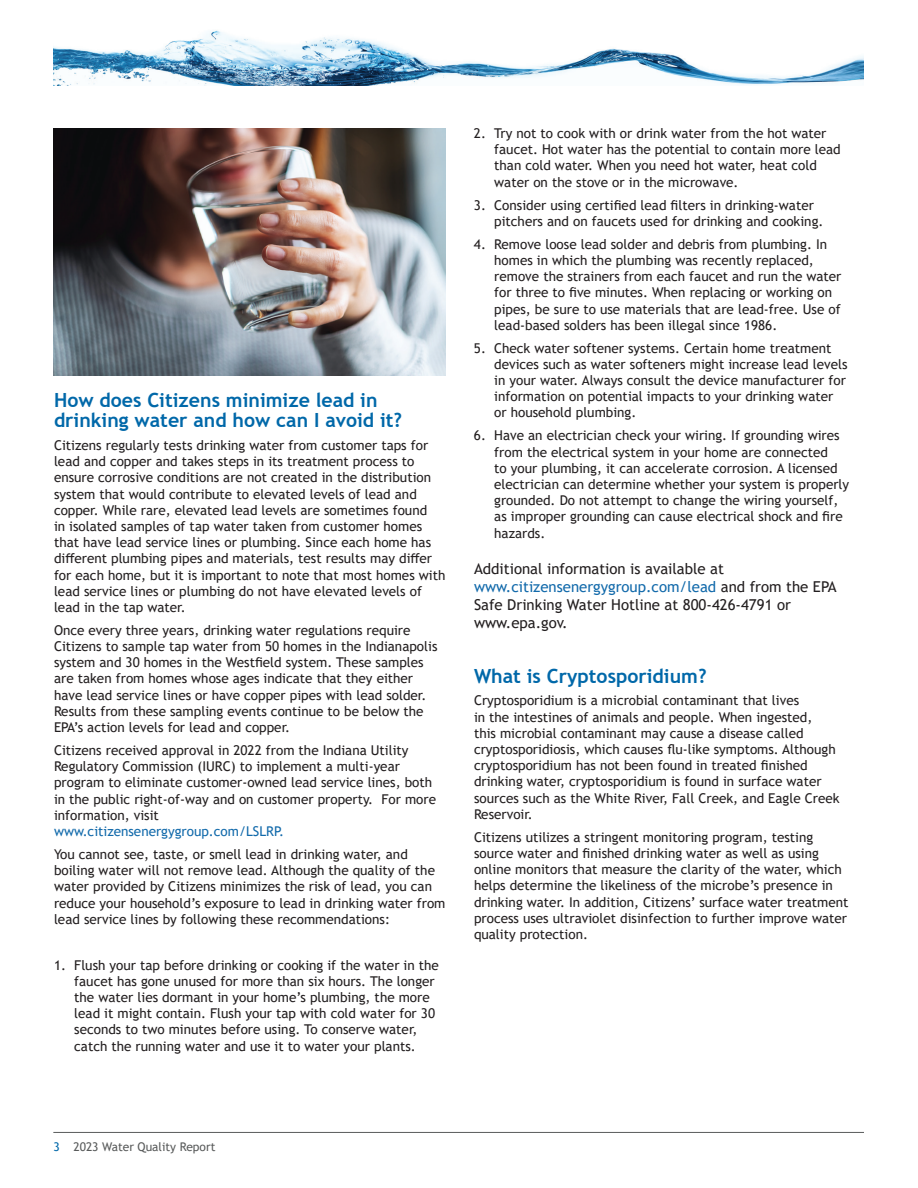
<style>
.page{position:relative;width:918px;height:1188px;background:#fff}
.page>*{position:absolute;margin:0;border:0;box-sizing:border-box;transform-origin:0 0}
.t1{font:700 19.5px/19.5px "Trebuchet MS";color:#0068a9}
.t2{font:15px/18px "Trebuchet MS";color:#231f20}
.t3{font:13.5px/16.2px "Trebuchet MS";color:#231f20}
.t4{font:13.5px "Trebuchet MS";color:#126aab}
.t5{font:12px "Trebuchet MS";color:#595b5b}
.s1{color:#126aab}
.s2{color:#0068a9}
</style>
<div class="page">
<hr style="left:53px;top:1132px;width:811px;height:1px;background:#595b5b">
<img style="left:53px;top:30px;width:810px;height:56px">
<img style="left:53px;top:128px;width:392px;height:248px">
<h1 class="t1" style="left:54px;top:391px;width:350px">How does Citizens minimize lead in drinking water and how can I avoid it?</h1>
<p class="t3" style="left:54px;top:437px;width:393px">Citizens regularly tests drinking water from customer taps for lead and copper and takes steps in its treatment process to ensure corrosive conditions are not created in the distribution system that would contribute to elevated levels of lead and copper. While rare, elevated lead levels are sometimes found<br>in isolated samples of tap water taken from customer homes that have lead service lines or plumbing. Since each home has different plumbing pipes and materials, test results may differ for each home, but it is important to note that most homes with lead service lines or plumbing do not have elevated levels of lead in the tap water.</p>
<p class="t3" style="left:54px;top:622px;width:385px">Once every three years, drinking water regulations require Citizens to sample tap water from 50 homes in the Indianapolis system and 30 homes in the Westfield system. These samples are taken from homes whose ages indicate that they either have lead service lines or have copper pipes with lead solder.<br>Results from these sampling events continue to be below the EPA’s action levels for lead and copper.</p>
<p class="t3" style="left:54px;top:742px;width:384px">Citizens received approval in 2022 from the Indiana Utility Regulatory Commission (IURC) to implement a multi-year program to eliminate customer-owned lead service lines, both in the public right-of-way and on customer property. For more information, visit</p>
<p class="t4" style="left:54px;top:823px;width:231px">www.citizensenergygroup.com/LSLRP.</p>
<p class="t3" style="left:54px;top:846px;width:393px">You cannot see, taste, or smell lead in drinking water, and boiling water will not remove lead. Although the quality of the water provided by Citizens minimizes the risk of lead, you can reduce your household’s exposure to lead in drinking water from lead service lines by following these recommendations:</p>
<p class="t3" style="left:74px;top:957px;width:366px;text-indent:-20px">1. Flush your tap before drinking or cooking if the water in the faucet has gone unused for more than six hours. The longer the water lies dormant in your home’s plumbing, the more lead it might contain. Flush your tap with cold water for 30 seconds to two minutes before using. To conserve water, catch the running water and use it to water your plants.</p>
<p class="t3" style="left:494px;top:125px;width:348px;text-indent:-20px">2. Try not to cook with or drink water from the hot water faucet. Hot water has the potential to contain more lead than cold water. When you need hot water, heat cold water on the stove or in the microwave.</p>
<p class="t3" style="left:494px;top:197px;width:331px;text-indent:-20px">3. Consider using certified lead filters in drinking-water pitchers and on faucets used for drinking and cooking.</p>
<p class="t3" style="left:494px;top:236px;width:349px;text-indent:-20px">4. Remove loose lead solder and debris from plumbing. In homes in which the plumbing was recently replaced, remove the strainers from each faucet and run the water for three to five minutes. When replacing or working on pipes, be sure to use materials that are lead-free. Use of lead-based solders has been illegal since 1986.</p>
<p class="t3" style="left:494px;top:340px;width:355px;text-indent:-20px">5. Check water softener systems. Certain home treatment devices such as water softeners might increase lead levels in your water. Always consult the device manufacturer for information on potential impacts to your drinking water or household plumbing.</p>
<p class="t3" style="left:494px;top:427px;width:357px;text-indent:-20px">6. Have an electrician check your wiring. If grounding wires from the electrical system in your home are connected<br>to your plumbing, it can accelerate corrosion. A licensed electrician can determine whether your system is properly grounded. Do not attempt to change the wiring yourself, as improper grounding can cause electrical shock and fire hazards.</p>
<p class="t2" style="left:474px;top:559px;width:364px">Additional information is available at <span class="s1">www.citizensenergygroup.com/lead</span> and from the EPA Safe Drinking Water Hotline at 800-426-4791 or www.epa.gov.</p>
<h1 class="t1" style="left:474px;top:666px;width:234px">What is Cryptosporidium?</h1>
<p class="t3" style="left:474px;top:693px;width:367px">Cryptosporidium is a microbial contaminant that lives<br>in the intestines of animals and people. When ingested,<br>this microbial contaminant may cause a disease called cryptosporidiosis, which causes flu-like symptoms. Although cryptosporidium has not been found in treated finished drinking water, cryptosporidium is found in surface water sources such as the White River, Fall Creek, and Eagle Creek Reservoir.</p>
<p class="t3" style="left:474px;top:829px;width:376px">Citizens utilizes a stringent monitoring program, testing source water and finished drinking water as well as using online monitors that measure the clarity of the water, which helps determine the likeliness of the microbe’s presence in drinking water. In addition, Citizens’ surface water treatment process uses ultraviolet disinfection to further improve water quality protection.</p>
<p class="t5" style="left:53px;top:1139px;width:164px"><span class="s2">3</span> 2023 Water Quality Report</p>
</div>
